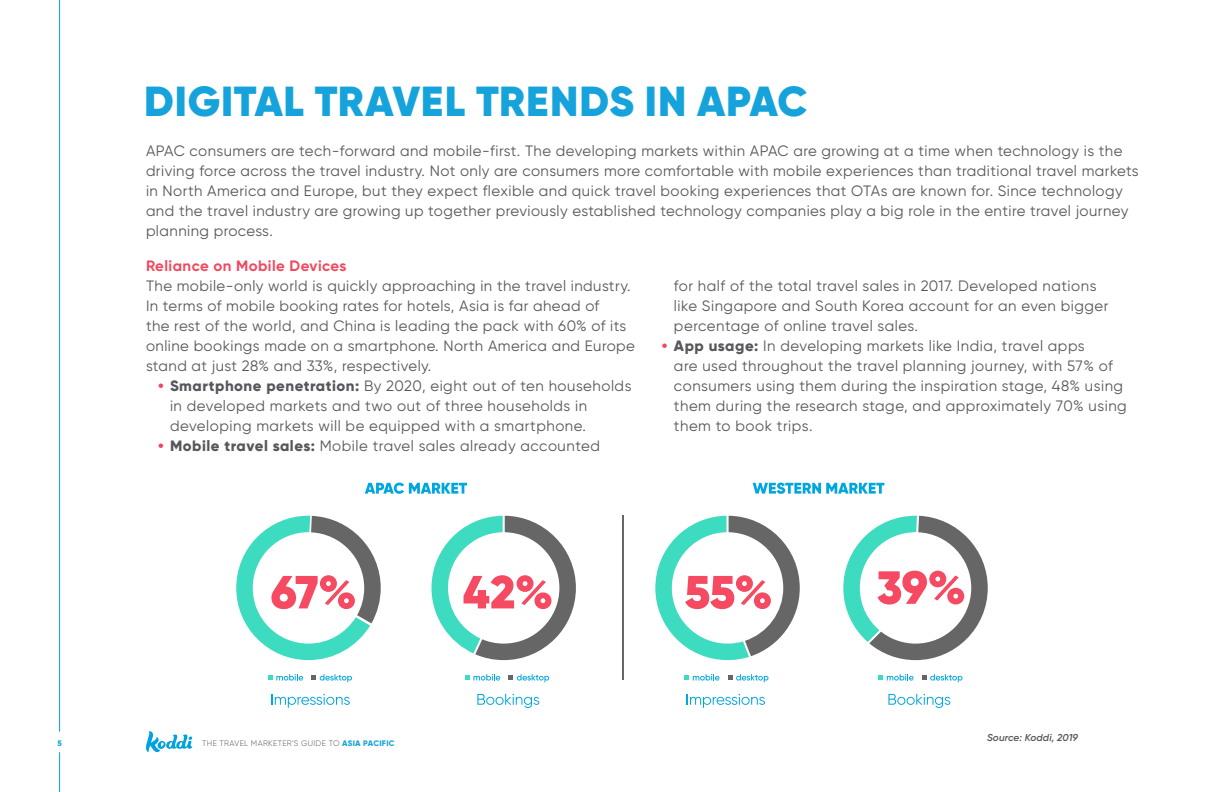
<style>
.page{position:relative;width:1224px;height:792px;background:#fff}
.page>*{position:absolute;margin:0;border:0;box-sizing:border-box;transform-origin:0 0}
.t1{font:900 42px "Gilroy";letter-spacing:.015em;color:#16a3db}
.t2{font:15px/20px "Gilroy";letter-spacing:.03em;color:#56575b}
.t3{font:700 15px "Gilroy";letter-spacing:.03em;color:#ef495f}
.t4{font:italic 600 10px "Gilroy";letter-spacing:.01em;color:#56575b}
.t5{font:300 8px "Gilroy";letter-spacing:.04em;color:#56575b}
.t6{font:800 8px "Gilroy";color:#16a3db}
.s1{font-weight:800;color:#ef495f}
.s2{font-weight:800}
.s3{font-weight:800;color:#16a3db}
</style>
<div class="page">
<svg style="left:146px;top:731px;width:46px;height:21px"></svg>
<hr style="left:59px;top:0;width:1px;height:732px;background:#00a2df">
<hr style="left:59px;top:752px;width:1px;height:40px;background:#00a2df">
<svg style="left:236px;top:516px;width:145px;height:144px"></svg>
<svg style="left:431px;top:516px;width:145px;height:144px"></svg>
<svg style="left:655px;top:516px;width:145px;height:144px"></svg>
<svg style="left:843px;top:516px;width:145px;height:144px"></svg>
<svg style="left:272px;top:694px;width:78px;height:14px"></svg>
<svg style="left:365px;top:483px;width:102px;height:11px"></svg>
<svg style="left:753px;top:483px;width:131px;height:11px"></svg>
<svg style="left:477px;top:694px;width:62px;height:14px"></svg>
<svg style="left:687px;top:694px;width:78px;height:14px"></svg>
<svg style="left:888px;top:694px;width:62px;height:14px"></svg>
<svg style="left:268px;top:674px;width:35px;height:7px"></svg>
<svg style="left:311px;top:674px;width:41px;height:8px"></svg>
<svg style="left:465px;top:674px;width:35px;height:7px"></svg>
<svg style="left:509px;top:674px;width:40px;height:8px"></svg>
<svg style="left:684px;top:674px;width:36px;height:7px"></svg>
<svg style="left:728px;top:674px;width:41px;height:8px"></svg>
<svg style="left:878px;top:674px;width:36px;height:7px"></svg>
<svg style="left:922px;top:674px;width:41px;height:8px"></svg>
<hr style="left:623px;top:516px;width:1px;height:164px;background:#666">
<h1 class="t1" style="left:144px;top:75px;width:665px">DIGITAL TRAVEL TRENDS IN APAC</h1>
<p class="t2" style="left:146px;top:141px;width:994px">APAC consumers are tech-forward and mobile-first. The developing markets within APAC are growing at a time when technology is the driving force across the travel industry. Not only are consumers more comfortable with mobile experiences than traditional travel markets in North America and Europe, but they expect flexible and quick travel booking experiences that OTAs are known for. Since technology and the travel industry are growing up together previously established technology companies play a big role in the entire travel journey planning process.</p>
<p class="t3" style="left:146px;top:256px;width:202px">Reliance on Mobile Devices</p>
<p class="t2" style="left:146px;top:276px;width:491px">The mobile-only world is quickly approaching in the travel industry.<br>In terms of mobile booking rates for hotels, Asia is far ahead of<br>the rest of the world, and China is leading the pack with 60% of its online bookings made on a smartphone. North America and Europe stand at just 28% and 33%, respectively.</p>
<p class="t2" style="left:170px;top:376px;width:463px;text-indent:-12px"><span class="s1">•</span> <span class="s2">Smartphone penetration:</span> By 2020, eight out of ten households in developed markets and two out of three households in developing markets will be equipped with a smartphone.</p>
<p class="t2" style="left:158px;top:436px;width:443px"><span class="s1">•</span> <span class="s2">Mobile travel sales:</span> Mobile travel sales already accounted</p>
<p class="t2" style="left:674px;top:276px;width:436px">for half of the total travel sales in 2017. Developed nations like Singapore and South Korea account for an even bigger percentage of online travel sales.</p>
<p class="t2" style="left:674px;top:336px;width:454px;text-indent:-12px"><span class="s1">•</span> <span class="s2">App usage:</span> In developing markets like India, travel apps<br>are used throughout the travel planning journey, with 57% of consumers using them during the inspiration stage, 48% using them during the research stage, and approximately 70% using them to book trips.</p>
<p class="t6" style="left:57px;top:738px;width:6px">5</p>
<p class="t5" style="left:202px;top:738px;width:194px">THE TRAVEL MARKETER’S GUIDE TO <span class="s3">ASIA PACIFIC</span></p>
<p class="t4" style="left:987px;top:731px;width:92px">Source: Koddi, 2019</p>
</div>
